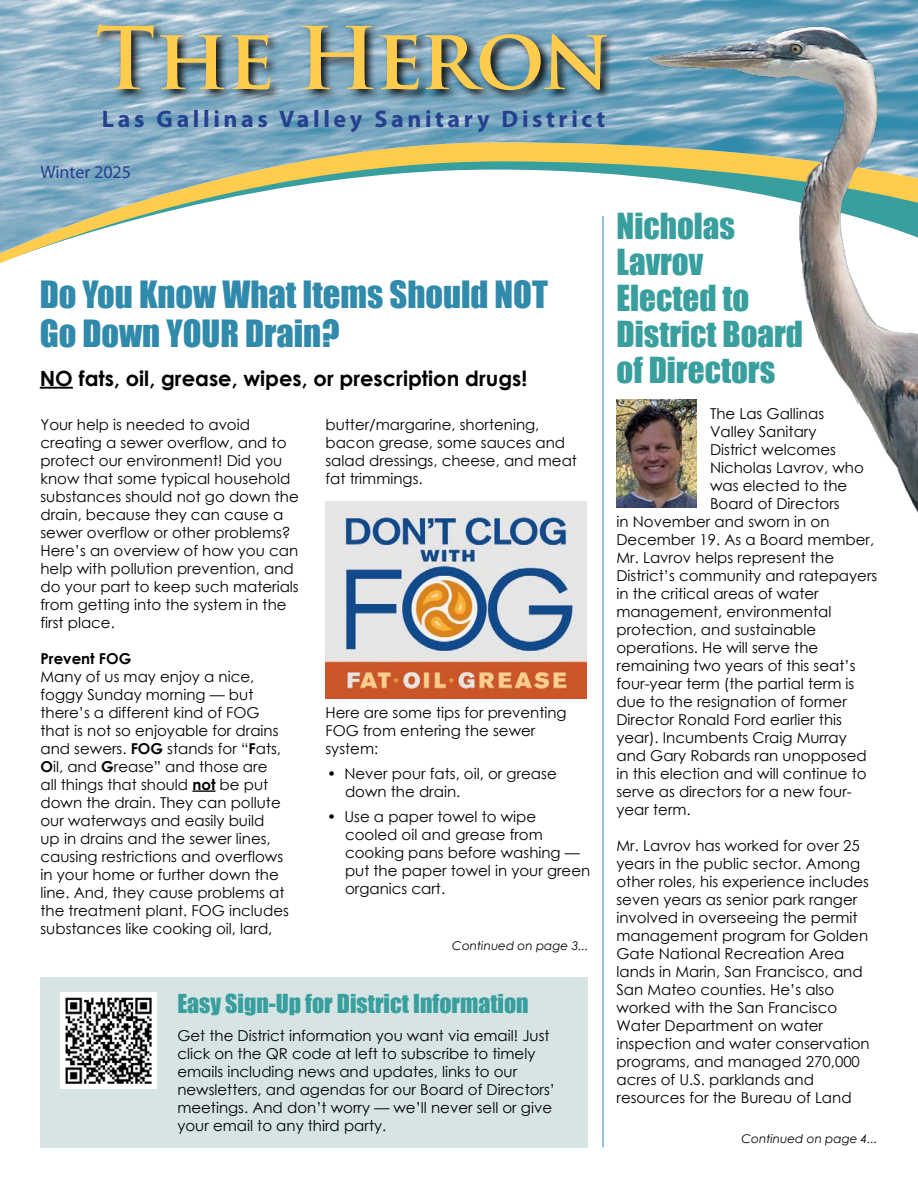
<style>
.page{position:relative;width:918px;height:1188px;background:#fff}
.page>*{position:absolute;margin:0;border:0;box-sizing:border-box;transform-origin:0 0}
.t1{font:700 84px "Trajan Pro";letter-spacing:-.03em;color:#ffcc4e}
.t2{font:34.5px/39px "Impact";color:#308aab}
.t3{font:33px/36px "Impact";color:#389e9e}
.t4{font:700 24px "Myriad Pro";letter-spacing:.15em;color:#25408f}
.t5{font:24px "Impact";color:#389e9e}
.t6{font:700 21px "Century Gothic";color:#000}
.t7{font:18px "Myriad Pro";color:#25408f}
.t8{font:15px/18px "Century Gothic";color:#000}
.t9{font:700 15px "Century Gothic";color:#000}
.t10{font:italic 12px "Century Gothic";color:#000}
.s1{font-weight:700}
</style>
<div class="page">
<img style="left:0;top:0;width:918px;height:253px">
<div style="left:94px;top:23px;width:524px;height:79px;background:#000;opacity:.9"></div>
<img style="left:645px;top:19px;width:273px;height:494px">
<hr style="left:603px;top:216px;width:1px;height:932px;background:#308aab">
<hr style="left:40px;top:387px;width:33px;height:2px;background:#000">
<hr style="left:192px;top:790px;width:24px;height:2px;background:#000">
<div style="left:41px;top:977px;width:547px;height:171px;background:#d6e4e4"></div>
<img style="left:60px;top:993px;width:96px;height:96px">
<img style="left:326px;top:501px;width:260px;height:198px">
<img style="left:616px;top:400px;width:81px;height:107px">
<h1 class="t1" style="left:96px;top:6px;width:517px">The Heron</h1>
<h3 class="t4" style="left:102px;top:105px;width:505px">Las Gallinas Valley Sanitary District</h3>
<p class="t7" style="left:40px;top:162px;width:92px">Winter 2025</p>
<h2 class="t2" style="left:40px;top:274px;width:510px">Do You Know What Items Should NOT<br>Go Down YOUR Drain?</h2>
<h3 class="t6" style="left:40px;top:365px;width:489px">NO fats, oil, grease, wipes, or prescription drugs!</h3>
<p class="t8" style="left:40px;top:415px;width:260px">Your help is needed to avoid creating a sewer overflow, and to protect our environment! Did you know that some typical household substances should not go down the drain, because they can cause a sewer overflow or other problems?<br>Here’s an overview of how you can help with pollution prevention, and do your part to keep such materials from getting into the system in the first place.</p>
<p class="t9" style="left:40px;top:649px;width:92px">Prevent FOG</p>
<p class="t8" style="left:40px;top:667px;width:250px">Many of us may enjoy a nice, foggy Sunday morning — but there’s a different kind of FOG that is not so enjoyable for drains and sewers. <span class="s1">FOG</span> stands for “<span class="s1">F</span>ats,<br><span class="s1">O</span>il, and <span class="s1">G</span>rease” and those are<br>all things that should <span class="s1">not</span> be put down the drain. They can pollute our waterways and easily build<br>up in drains and the sewer lines, causing restrictions and overflows in your home or further down the line. And, they cause problems at the treatment plant. FOG includes substances like cooking oil, lard,</p>
<p class="t8" style="left:326px;top:415px;width:253px">butter/margarine, shortening, bacon grease, some sauces and salad dressings, cheese, and meat fat trimmings.</p>
<p class="t8" style="left:326px;top:703px;width:243px">Here are some tips for preventing<br>FOG from entering the sewer system:</p>
<p class="t8" style="left:345px;top:765px;width:213px;text-indent:-18px">• Never pour fats, oil, or grease down the drain.</p>
<p class="t8" style="left:345px;top:807px;width:247px;text-indent:-18px">• Use a paper towel to wipe cooled oil and grease from cooking pans before washing — put the paper towel in your green organics cart.</p>
<p class="t10" style="left:452px;top:939px;width:138px">Continued on page 3...</p>
<h3 class="t5" style="left:177px;top:985px;width:353px">Easy Sign-Up for District Information</h3>
<p class="t8" style="left:177px;top:1026px;width:379px">Get the District information you want via email! Just click on the QR code at left to subscribe to timely emails including news and updates, links to our newsletters, and agendas for our Board of Directors’ meetings. And don’t worry — we’ll never sell or give your email to any third party.</p>
<h3 class="t3" style="left:616px;top:207px;width:188px">Nicholas<br>Lavrov<br>Elected to<br>District Board of Directors</h3>
<p class="t8" style="left:710px;top:404px;width:116px">The Las Gallinas</p>
<p class="t8" style="left:710px;top:422px;width:108px">Valley Sanitary</p>
<p class="t8" style="left:710px;top:440px;width:127px">District welcomes</p>
<p class="t8" style="left:710px;top:458px;width:155px">Nicholas Lavrov, who</p>
<p class="t8" style="left:710px;top:476px;width:139px">was elected to the</p>
<p class="t8" style="left:710px;top:494px;width:131px">Board of Directors</p>
<p class="t8" style="left:617px;top:512px;width:215px">in November and sworn in on</p>
<p class="t8" style="left:617px;top:530px;width:259px">December 19. As a Board member,</p>
<p class="t8" style="left:617px;top:548px;width:219px">Mr. Lavrov helps represent the</p>
<p class="t8" style="left:617px;top:566px;width:262px">District’s community and ratepayers</p>
<p class="t8" style="left:617px;top:584px;width:204px">in the critical areas of water</p>
<p class="t8" style="left:617px;top:602px;width:216px">management, environmental</p>
<p class="t8" style="left:617px;top:620px;width:201px">protection, and sustainable</p>
<p class="t8" style="left:617px;top:638px;width:203px">operations. He will serve the</p>
<p class="t8" style="left:617px;top:656px;width:241px">remaining two years of this seat’s</p>
<p class="t8" style="left:617px;top:674px;width:239px">four-year term (the partial term is</p>
<p class="t8" style="left:617px;top:692px;width:232px">due to the resignation of former</p>
<p class="t8" style="left:617px;top:710px;width:227px">Director Ronald Ford earlier this</p>
<p class="t8" style="left:617px;top:728px;width:232px">year). Incumbents Craig Murray</p>
<p class="t8" style="left:617px;top:746px;width:252px">and Gary Robards ran unopposed</p>
<p class="t8" style="left:617px;top:764px;width:252px">in this election and will continue to</p>
<p class="t8" style="left:617px;top:782px;width:237px">serve as directors for a new four-</p>
<p class="t8" style="left:617px;top:800px;width:76px">year term.</p>
<p class="t8" style="left:617px;top:836px;width:255px">Mr. Lavrov has worked for over 25 years in the public sector. Among other roles, his experience includes seven years as senior park ranger involved in overseeing the permit management program for Golden<br>Gate National Recreation Area lands in Marin, San Francisco, and<br>San Mateo counties. He’s also worked with the San Francisco<br>Water Department on water inspection and water conservation programs, and managed 270,000 acres of U.S. parklands and resources for the Bureau of Land</p>
<p class="t10" style="left:741px;top:1132px;width:138px">Continued on page 4...</p>
</div>
